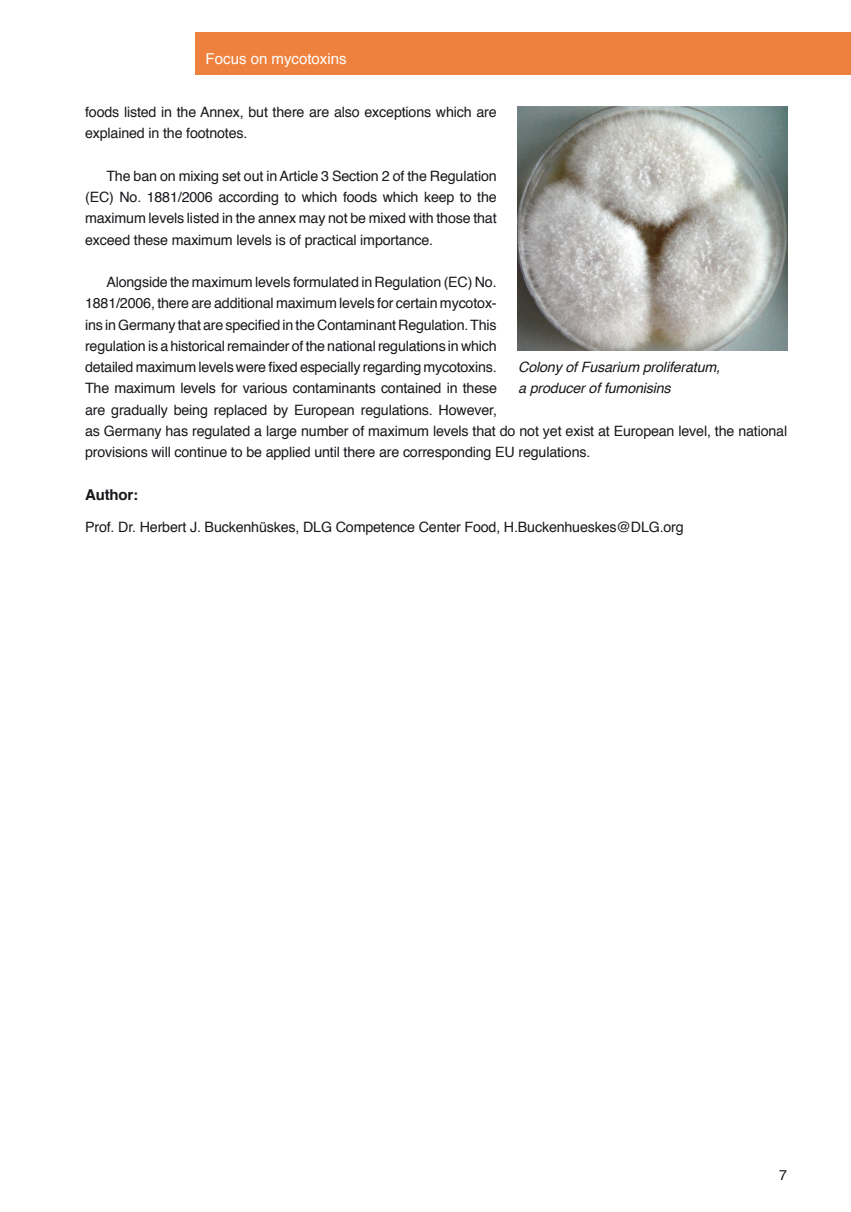
<style>
.page{position:relative;width:851px;height:1212px;background:#fff}
.page>*{position:absolute;margin:0;border:0;box-sizing:border-box;transform-origin:0 0}
.t1{font:15px "Helvetica";color:#fff}
.t2{font:700 15px "Helvetica";letter-spacing:-.01em;color:#1a171c}
.t3{font:14.25px/21.3px "Helvetica";letter-spacing:-.01em;color:#1a171c}
.t4{font:italic 14.25px/21.3px "Helvetica";letter-spacing:-.01em;color:#1a171c}
</style>
<div class="page">
<div style="left:195px;top:32px;width:655px;height:42px;background:#ee813d"></div>
<img style="left:518px;top:106px;width:269px;height:245px">
<p class="t1" style="left:206px;top:47px;width:142px">Focus on mycotoxins</p>
<p class="t3" style="left:85px;top:102px;width:413px">foods listed in the Annex, but there are also exceptions which are explained in the footnotes.</p>
<p class="t3" style="left:85px;top:165px;width:413px;text-align:justify;text-indent:21px">The ban on mixing set out in Article 3 Section 2 of the Regulation (EC) No. 1881/2006 according to which foods which keep to the maximum levels listed in the annex may not be mixed with those that exceed these maximum levels is of practical importance.</p>
<p class="t3" style="left:85px;top:272px;width:703px;text-indent:21px">Alongside the maximum levels formulated in Regulation (EC) No.<br>1881/2006, there are additional maximum levels for certain mycotox-<br>ins in Germany that are specified in the Contaminant Regulation. This<br>regulation is a historical remainder of the national regulations in which<br>detailed maximum levels were fixed especially regarding mycotoxins.<br>The maximum levels for various contaminants contained in these<br>are gradually being replaced by European regulations. However,<br>as Germany has regulated a large number of maximum levels that do not yet exist at European level, the national provisions will continue to be applied until there are corresponding EU regulations.</p>
<p class="t2" style="left:85px;top:482px;width:55px">Author:</p>
<p class="t3" style="left:85px;top:516px;width:600px">Prof. Dr. Herbert J. Buckenhüskes, DLG Competence Center Food, H.Buckenhueskes@DLG.org</p>
<p class="t4" style="left:518px;top:357px;width:203px">Colony of Fusarium proliferatum, a producer of fumonisins</p>
<p class="t3" style="left:779px;top:1165px;width:9px">7</p>
</div>
